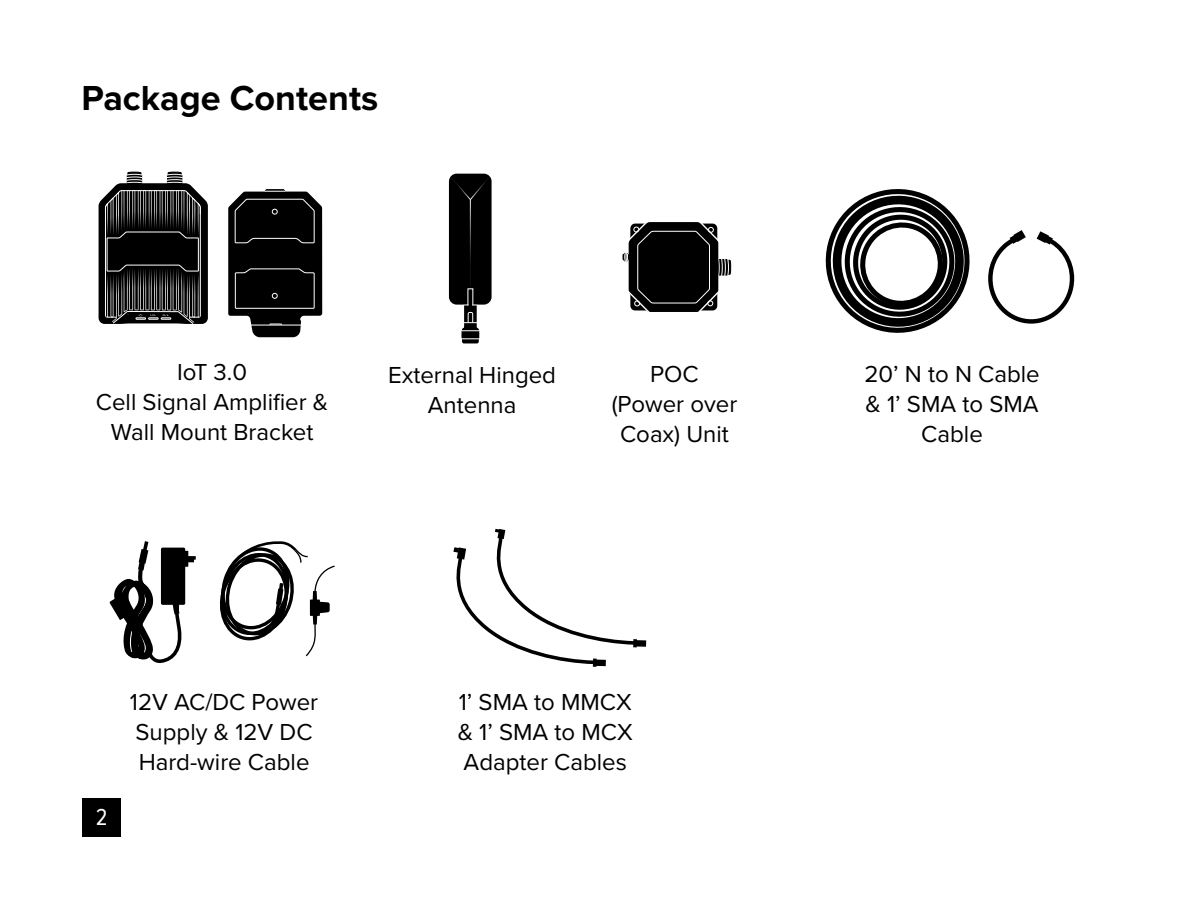
<style>
.page{position:relative;width:1188px;height:918px;background:#fff}
.page>*{position:absolute;margin:0;border:0;box-sizing:border-box;transform-origin:0 0}
.t1{font:700 36px "Proxima Nova";color:#000}
.t2{font:24px/30px "Proxima Nova";color:#000;text-align:center}
.t3{font:24px "Proxima Nova Cond";color:#fff}
</style>
<div class="page">
<div style="left:82px;top:798px;width:39px;height:39px;background:#000"></div>
<svg style="left:448px;top:173px;width:44px;height:171px"></svg>
<svg style="left:228px;top:189px;width:95px;height:149px"></svg>
<svg style="left:622px;top:222px;width:109px;height:90px"></svg>
<svg style="left:98px;top:171px;width:110px;height:153px"></svg>
<svg style="left:825px;top:189px;width:250px;height:144px"></svg>
<svg style="left:220px;top:541px;width:115px;height:116px"></svg>
<svg style="left:109px;top:541px;width:85px;height:122px"></svg>
<div style="left:635px;top:640px;width:11px;height:7px;background:#000"></div>
<svg style="left:453px;top:529px;width:185px;height:138px"></svg>
<h1 class="t1" style="left:82px;top:71px;width:298px">Package Contents</h1>
<p class="t2" style="left:96px;top:356px;width:234px">IoT 3.0<br>Cell Signal Amplifier &amp;<br>Wall Mount Bracket</p>
<p class="t2" style="left:388px;top:359px;width:170px">External Hinged<br>Antenna</p>
<p class="t2" style="left:612px;top:358px;width:127px">POC (Power over<br>Coax) Unit</p>
<p class="t2" style="left:864px;top:358px;width:177px">20’ N to N Cable &amp; 1’ SMA to SMA<br>Cable</p>
<p class="t3" style="left:96px;top:799px;width:13px">2</p>
<p class="t2" style="left:130px;top:686px;width:190px;text-align:left">12V AC/DC Power<br>Supply &amp; 12V DC<br>Hard-wire Cable</p>
<p class="t2" style="left:458px;top:686px;width:177px;text-align:justify">1’ SMA to MMCX &amp; 1’ SMA to MCX Adapter Cables</p>
</div>
